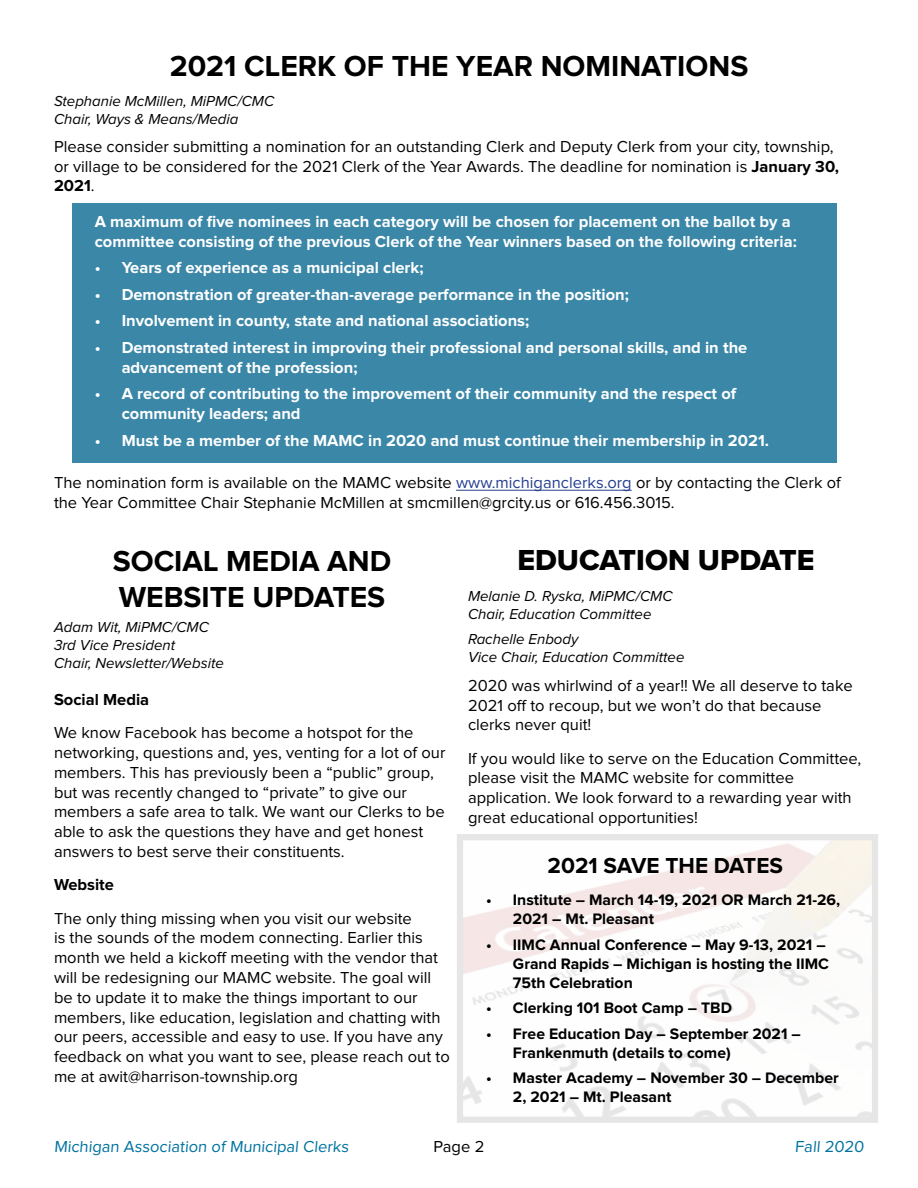
<style>
.page{position:relative;width:918px;height:1188px;background:#fff}
.page>*{position:absolute;margin:0;border:0;box-sizing:border-box;transform-origin:0 0}
.t1{font:700 30px/36px "Proxima Nova";color:#000}
.t2{font:30px "Proxima Nova Extrabld";color:#000}
.t3{font:700 22.5px "Proxima Nova";color:#000}
.t4{font:16.5px/19.8px "Proxima Nova";color:#000}
.t5{font:700 16.5px/19.8px "Proxima Nova";color:#fff}
.t6{font:16.5px "Proxima Nova";color:#00739f}
.t7{font:700 16.5px "Proxima Nova";color:#000}
.t8{font:700 15.75px/18.9px "Proxima Nova";color:#000}
.t9{font:italic 15px/18px "Proxima Nova";color:#000}
.s1{font-weight:700}
.s2{color:#25408f}
</style>
<div class="page">
<img style="left:464px;top:841px;width:407px;height:275px">
<hr style="left:456px;top:490px;width:176px;height:1px;background:#25408f">
<div style="left:72px;top:203px;width:765px;height:259px;background:#3b87a8"></div>
<h1 class="t1" style="left:170px;top:49px;width:580px">2021 CLERK OF THE YEAR NOMINATIONS</h1>
<p class="t9" style="left:54px;top:93px;width:222px">Stephanie McMillen, MiPMC/CMC<br>Chair, Ways &amp; Means/Media</p>
<p class="t4" style="left:54px;top:137px;width:787px">Please consider submitting a nomination for an outstanding Clerk and Deputy Clerk from your city, township, or village to be considered for the 2021 Clerk of the Year Awards. The deadline for nomination is <span class="s1">January 30,<br>2021</span>.</p>
<p class="t5" style="left:95px;top:212px;width:704px">A maximum of five nominees in each category will be chosen for placement on the ballot by a committee consisting of the previous Clerk of the Year winners based on the following criteria:</p>
<p class="t5" style="left:95px;top:258px;width:330px">• Years of experience as a municipal clerk;</p>
<p class="t5" style="left:95px;top:285px;width:536px">• Demonstration of greater-than-average performance in the position;</p>
<p class="t5" style="left:95px;top:312px;width:436px">• Involvement in county, state and national associations;</p>
<p class="t5" style="left:122px;top:338px;width:627px;text-indent:-27px">• Demonstrated interest in improving their professional and personal skills, and in the advancement of the profession;</p>
<p class="t5" style="left:122px;top:384px;width:616px;text-indent:-27px">• A record of contributing to the improvement of their community and the respect of community leaders; and</p>
<p class="t5" style="left:95px;top:431px;width:676px">• Must be a member of the MAMC in 2020 and must continue their membership in 2021.</p>
<p class="t4" style="left:54px;top:473px;width:788px">The nomination form is available on the MAMC website <span class="s2">www.michiganclerks.org</span> or by contacting the Clerk of the Year Committee Chair Stephanie McMillen at smcmillen@grcity.us or 616.456.3015.</p>
<h1 class="t1" style="left:113px;top:544px;width:280px">SOCIAL MEDIA AND<br>WEBSITE UPDATES</h1>
<p class="t9" style="left:54px;top:619px;width:171px">Adam Wit, MiPMC/CMC<br>3rd Vice President<br>Chair, Newsletter/Website</p>
<p class="t7" style="left:54px;top:692px;width:97px">Social Media</p>
<p class="t4" style="left:54px;top:724px;width:393px">We know Facebook has become a hotspot for the networking, questions and, yes, venting for a lot of our members. This has previously been a “public” group, but was recently changed to “private” to give our members a safe area to talk. We want our Clerks to be able to ask the questions they have and get honest answers to best serve their constituents.</p>
<p class="t7" style="left:54px;top:877px;width:62px">Website</p>
<p class="t4" style="left:54px;top:909px;width:397px">The only thing missing when you visit our website<br>is the sounds of the modem connecting. Earlier this month we held a kickoff meeting with the vendor that will be redesigning our MAMC website. The goal will be to update it to make the things important to our members, like education, legislation and chatting with our peers, accessible and easy to use. If you have any feedback on what you want to see, please reach out to me at awit@harrison-township.org</p>
<h1 class="t2" style="left:517px;top:538px;width:299px">EDUCATION UPDATE</h1>
<p class="t9" style="left:468px;top:588px;width:206px">Melanie D. Ryska, MiPMC/CMC<br>Chair, Education Committee</p>
<p class="t9" style="left:468px;top:631px;width:218px">Rachelle Enbody<br>Vice Chair, Education Committee</p>
<p class="t4" style="left:468px;top:676px;width:386px">2020 was whirlwind of a year!! We all deserve to take<br>2021 off to recoup, but we won’t do that because clerks never quit!</p>
<p class="t4" style="left:468px;top:749px;width:395px">If you would like to serve on the Education Committee, please visit the MAMC website for committee application. We look forward to a rewarding year with great educational opportunities!</p>
<h2 class="t3" style="left:548px;top:855px;width:237px">2021 SAVE THE DATES</h2>
<p class="t8" style="left:513px;top:891px;width:329px;text-indent:-27px">• Institute – March 14-19, 2021 OR March 21-26,<br>2021 – Mt. Pleasant</p>
<p class="t8" style="left:513px;top:936px;width:318px;text-indent:-27px">• IIMC Annual Conference – May 9-13, 2021 –<br>Grand Rapids – Michigan is hosting the IIMC<br>75th Celebration</p>
<p class="t8" style="left:486px;top:999px;width:248px">• Clerking 101 Boot Camp – TBD</p>
<p class="t8" style="left:513px;top:1025px;width:289px;text-indent:-27px">• Free Education Day – September 2021 –<br>Frankenmuth (details to come)</p>
<p class="t8" style="left:513px;top:1069px;width:327px;text-indent:-27px">• Master Academy – November 30 – December<br>2, 2021 – Mt. Pleasant</p>
<p class="t6" style="left:54px;top:1138px;width:298px">Michigan Association of Municipal Clerks</p>
<p class="t4" style="left:434px;top:1137px;width:52px">Page 2</p>
<p class="t6" style="left:795px;top:1138px;width:72px">Fall 2020</p>
</div>
